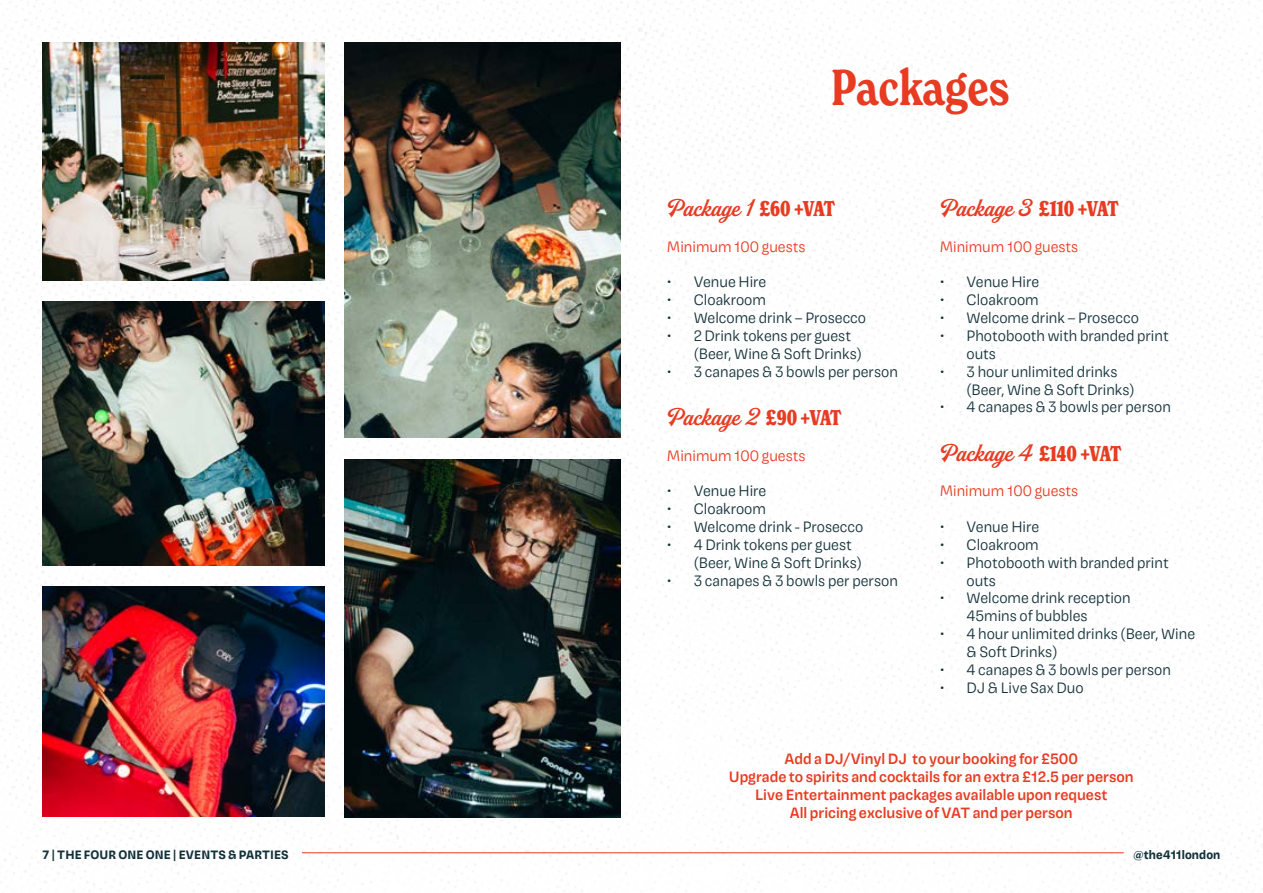
<style>
.page{position:relative;width:1263px;height:893px;background:#fff}
.page>*{position:absolute;margin:0;border:0;box-sizing:border-box;transform-origin:0 0}
.t1{font:600 condensed 49.5px "New Spirit";color:#e73b22}
.t2{font:25.35px "Buinton";letter-spacing:-.005em;color:#e73b22}
.t3{font:500 15px/18px "Magnet";color:#e73b22;text-align:center}
.t4{font:300 14.85px/17.9px "Magnet";color:#133139}
.t5{font:300 14.85px "Magnet";color:#e73b22}
.t6{font:700 12px "Magnet";letter-spacing:.01em;color:#133139}
.s1{font-family:"New Spirit";font-weight:700;font-stretch:condensed;font-size:20.85px}
</style>
<div class="page">
<img style="left:1px;top:0;width:1262px;height:893px">
<img style="left:43px;top:43px;width:281px;height:238px">
<img style="left:345px;top:43px;width:276px;height:395px">
<img style="left:345px;top:460px;width:276px;height:357px">
<img style="left:43px;top:302px;width:281px;height:264px">
<img style="left:43px;top:587px;width:281px;height:229px">
<h1 class="t1" style="left:831px;top:57px;width:180px">Packages</h1>
<h2 class="t2" style="left:667px;top:193px;width:169px">Package 1 <span class="s1">£60 +VAT</span></h2>
<p class="t5" style="left:667px;top:236px;width:140px">Minimum 100 guests</p>
<p class="t4" style="left:667px;top:272px;width:101px">• Venue Hire</p>
<p class="t4" style="left:667px;top:290px;width:101px">• Cloakroom</p>
<p class="t4" style="left:667px;top:308px;width:201px">• Welcome drink – Prosecco</p>
<p class="t4" style="left:694px;top:326px;width:170px;text-indent:-27px">• 2 Drink tokens per guest (Beer, Wine &amp; Soft Drinks)</p>
<p class="t4" style="left:667px;top:362px;width:232px">• 3 canapes &amp; 3 bowls per person</p>
<h2 class="t2" style="left:667px;top:402px;width:176px">Package 2 <span class="s1">£90 +VAT</span></h2>
<p class="t5" style="left:667px;top:445px;width:140px">Minimum 100 guests</p>
<p class="t4" style="left:667px;top:481px;width:101px">• Venue Hire</p>
<p class="t4" style="left:667px;top:499px;width:101px">• Cloakroom</p>
<p class="t4" style="left:667px;top:517px;width:198px">• Welcome drink - Prosecco</p>
<p class="t4" style="left:694px;top:535px;width:170px;text-indent:-27px">• 4 Drink tokens per guest (Beer, Wine &amp; Soft Drinks)</p>
<p class="t4" style="left:667px;top:571px;width:232px">• 3 canapes &amp; 3 bowls per person</p>
<h2 class="t2" style="left:940px;top:193px;width:180px">Package 3 <span class="s1">£110 +VAT</span></h2>
<p class="t5" style="left:940px;top:236px;width:140px">Minimum 100 guests</p>
<p class="t4" style="left:940px;top:272px;width:101px">• Venue Hire</p>
<p class="t4" style="left:940px;top:290px;width:101px">• Cloakroom</p>
<p class="t4" style="left:940px;top:308px;width:201px">• Welcome drink – Prosecco</p>
<p class="t4" style="left:966px;top:326px;width:204px;text-indent:-27px">• Photobooth with branded print outs</p>
<p class="t4" style="left:966px;top:362px;width:170px;text-indent:-27px">• 3 hour unlimited drinks (Beer, Wine &amp; Soft Drinks)</p>
<p class="t4" style="left:940px;top:397px;width:233px">• 4 canapes &amp; 3 bowls per person</p>
<h2 class="t2" style="left:940px;top:438px;width:183px">Package 4 <span class="s1">£140 +VAT</span></h2>
<p class="t5" style="left:940px;top:481px;width:140px">Minimum 100 guests</p>
<p class="t4" style="left:940px;top:517px;width:101px">• Venue Hire</p>
<p class="t4" style="left:940px;top:535px;width:101px">• Cloakroom</p>
<p class="t4" style="left:966px;top:553px;width:204px;text-indent:-27px">• Photobooth with branded print outs</p>
<p class="t4" style="left:966px;top:589px;width:166px;text-indent:-27px">• Welcome drink reception<br>45mins of bubbles</p>
<p class="t4" style="left:966px;top:624px;width:230px;text-indent:-27px">• 4 hour unlimited drinks (Beer, Wine &amp; Soft Drinks)</p>
<p class="t4" style="left:940px;top:660px;width:233px">• 4 canapes &amp; 3 bowls per person</p>
<p class="t4" style="left:940px;top:678px;width:145px">• DJ &amp; Live Sax Duo</p>
<p class="t3" style="left:729px;top:748px;width:406px">Add a DJ/Vinyl DJ to your booking for £500<br>Upgrade to spirits and cocktails for an extra £12.5 per person Live Entertainment packages available upon request<br>All pricing exclusive of VAT and per person</p>
<p class="t6" style="left:43px;top:846px;width:248px">7 | THE FOUR ONE ONE | EVENTS &amp; PARTIES</p>
<p class="t6" style="left:1133px;top:846px;width:88px">@the411london</p>
</div>
